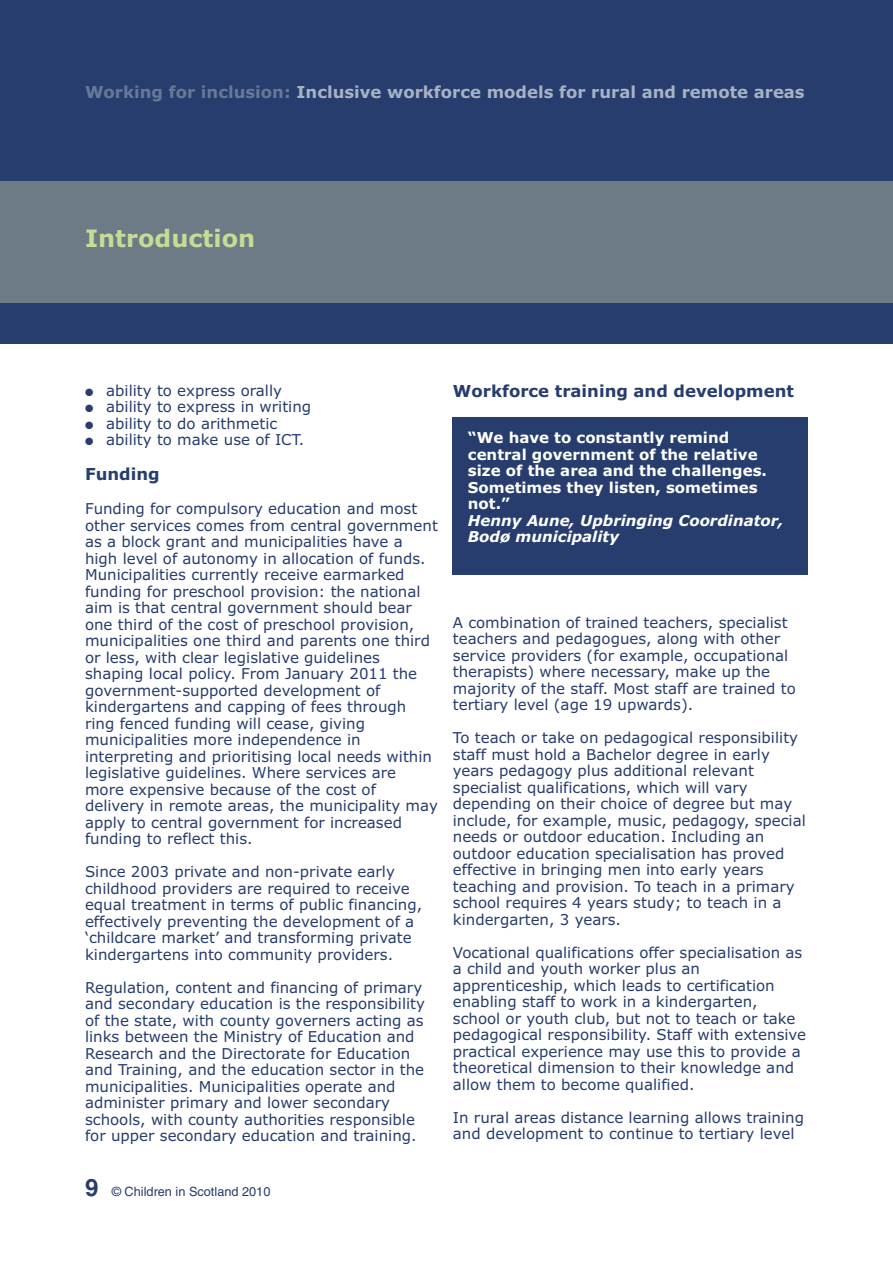
<style>
.page{position:relative;width:893px;height:1263px;background:#fff}
.page>*{position:absolute;margin:0;border:0;box-sizing:border-box;transform-origin:0 0}
.t1{font:700 24px "Verdana";color:#c6dc95}
.t2{font:700 16.5px "Verdana";color:#a8b2c5}
.t3{font:700 16.5px "Verdana";color:#273d6d}
.t4{font:15px/16.5px "Verdana";color:#273d6d}
.t5{font:700 15px/16.5px "Verdana";color:#fff}
.t6{font:italic 700 15px/16.5px "Verdana";color:#fff}
.t7{font:12.75px "Helvetica";color:#273d6d}
.s1{font-family:"Verdana Bold OTF";font-weight:400;color:#687899}
.s2{font-weight:700;font-size:24px}
</style>
<div class="page">
<div style="left:0;top:0;width:893px;height:344px;background:#273d6d"></div>
<div style="left:0;top:181px;width:893px;height:122px;background:#6c7b86"></div>
<div style="left:453px;top:417px;width:355px;height:157px;background:#273d6d"></div>
<p class="t2" style="left:85px;top:82px;width:721px"><span class="s1">Working for inclusion:</span> Inclusive workforce models for rural and remote areas</p>
<h1 class="t1" style="left:85px;top:225px;width:172px">Introduction</h1>
<p class="t4" style="left:85px;top:382px;width:198px">● ability to express orally</p>
<p class="t4" style="left:85px;top:399px;width:228px">● ability to express in writing</p>
<p class="t4" style="left:85px;top:415px;width:194px">● ability to do arithmetic</p>
<p class="t4" style="left:85px;top:432px;width:221px">● ability to make use of ICT.</p>
<p class="t3" style="left:85px;top:464px;width:76px">Funding</p>
<p class="t4" style="left:85px;top:501px;width:354px">Funding for compulsory education and most other services comes from central government as a block grant and municipalities have a high level of autonomy in allocation of funds.<br>Municipalities currently receive earmarked funding for preschool provision: the national aim is that central government should bear one third of the cost of preschool provision, municipalities one third and parents one third or less, with clear legislative guidelines shaping local policy. From January 2011 the government-supported development of kindergartens and capping of fees through ring fenced funding will cease, giving municipalities more independence in interpreting and prioritising local needs within legislative guidelines. Where services are more expensive because of the cost of delivery in remote areas, the municipality may apply to central government for increased funding to reflect this.</p>
<p class="t4" style="left:85px;top:864px;width:339px">Since 2003 private and non-private early childhood providers are required to receive equal treatment in terms of public financing, effectively preventing the development of a ‘childcare market’ and transforming private kindergartens into community providers.</p>
<p class="t4" style="left:85px;top:979px;width:341px">Regulation, content and financing of primary and secondary education is the responsibility of the state, with county governers acting as links between the Ministry of Education and Research and the Directorate for Education and Training, and the education sector in the municipalities. Municipalities operate and administer primary and lower secondary schools, with county authorities responsible for upper secondary education and training.</p>
<p class="t7" style="left:85px;top:1187px;width:187px"><span class="s2">9</span> © Children in Scotland 2010</p>
<p class="t3" style="left:453px;top:381px;width:343px">Workforce training and development</p>
<p class="t5" style="left:468px;top:430px;width:301px">“We have to constantly remind central government of the relative size of the area and the challenges.<br>Sometimes they listen, sometimes not.”</p>
<p class="t6" style="left:468px;top:512px;width:317px">Henny Aune, Upbringing Coordinator,<br>Bodø municipality</p>
<p class="t4" style="left:453px;top:614px;width:344px">A combination of trained teachers, specialist teachers and pedagogues, along with other service providers (for example, occupational therapists) where necessary, make up the majority of the staff. Most staff are trained to tertiary level (age 19 upwards).</p>
<p class="t4" style="left:453px;top:730px;width:354px">To teach or take on pedagogical responsibility staff must hold a Bachelor degree in early years pedagogy plus additional relevant specialist qualifications, which will vary depending on their choice of degree but may include, for example, music, pedagogy, special needs or outdoor education. Including an outdoor education specialisation has proved effective in bringing men into early years teaching and provision. To teach in a primary school requires 4 years study; to teach in a kindergarten, 3 years.</p>
<p class="t4" style="left:453px;top:944px;width:355px">Vocational qualifications offer specialisation as a child and youth worker plus an apprenticeship, which leads to certification enabling staff to work in a kindergarten, school or youth club, but not to teach or take pedagogical responsibility. Staff with extensive practical experience may use this to provide a theoretical dimension to their knowledge and allow them to become qualified.</p>
<p class="t4" style="left:453px;top:1109px;width:353px">In rural areas distance learning allows training and development to continue to tertiary level</p>
</div>
